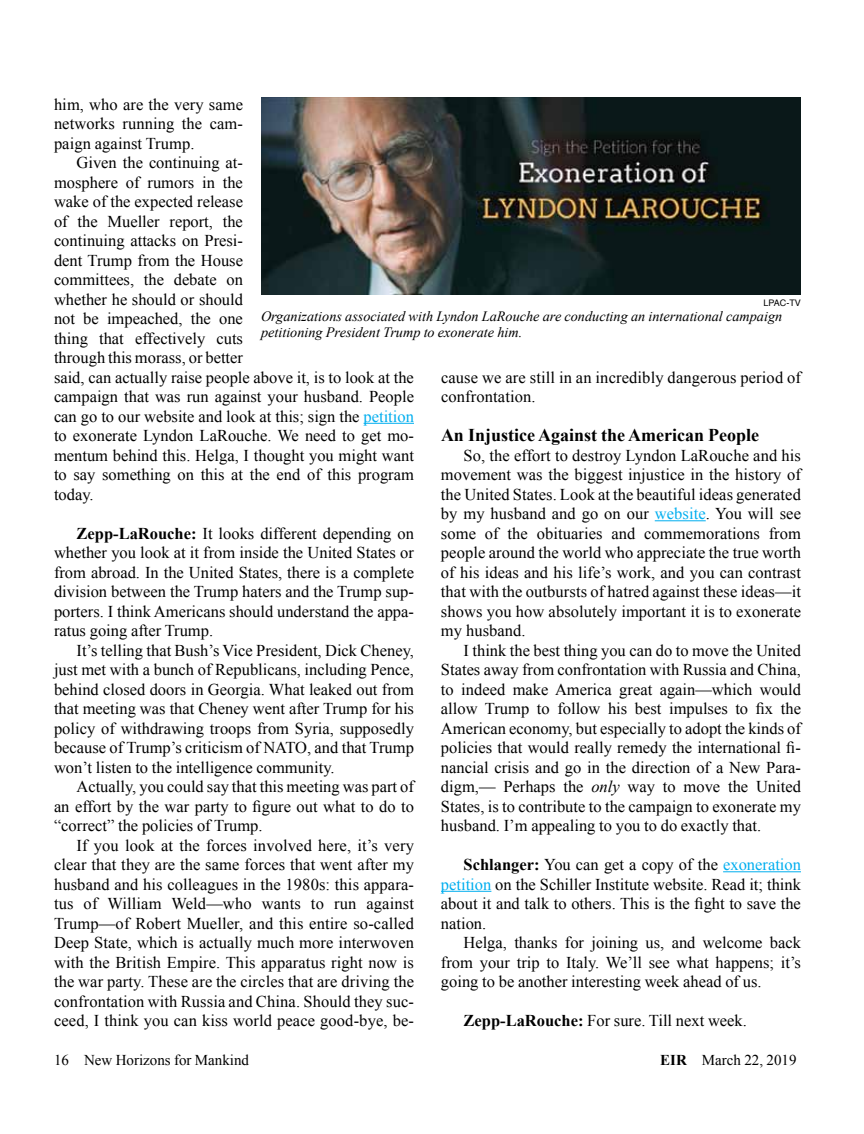
<style>
.page{position:relative;width:864px;height:1134px;background:#fff}
.page>*{position:absolute;margin:0;border:0;box-sizing:border-box;transform-origin:0 0}
.t1{font:700 18px "Times New Roman";color:#000}
.t2{font:16.5px/19.5px "Times New Roman";color:#000;text-align:justify}
.t3{font:15px "Times New Roman";color:#000}
.t4{font:italic 14.25px/15.8px "Times New Roman";color:#000}
.t5{font:9px "Helvetica";color:#000}
.s1{color:#00aeef}
.s2{font-weight:700}
.s3{font-style:italic}
</style>
<div class="page">
<hr style="left:364px;top:423px;width:50px;height:1px;background:#00aeef">
<hr style="left:655px;top:520px;width:51px;height:1px;background:#00aeef">
<hr style="left:723px;top:871px;width:78px;height:1px;background:#00aeef">
<hr style="left:441px;top:891px;width:50px;height:1px;background:#00aeef">
<img style="left:261px;top:97px;width:540px;height:198px">
<p class="t2" style="left:54px;top:94px;width:191px">him, who are the very same networks running the cam&shy;paign against Trump.</p>
<p class="t2" style="left:54px;top:152px;width:362px;text-align:left;text-indent:23px">Given the continuing at-<br>mosphere of rumors in the<br>wake of the expected release<br>of the Mueller report, the<br>continuing attacks on Presi-<br>dent Trump from the House<br>committees, the debate on<br>whether he should or should<br>not be impeached, the one<br>thing that effectively cuts<br>through this morass, or better<br>said, can actually raise people above it, is to look at the campaign that was run against your husband. People can go to our website and look at this; sign the <span class="s1">petition </span>to exonerate Lyndon LaRouche. We need to get mo&shy;mentum behind this. Helga, I thought you might want to say something on this at the end of this program today.</p>
<p class="t2" style="left:54px;top:523px;width:362px;text-indent:23px"><span class="s2">Zepp-LaRouche:</span> It looks different depending on whether you look at it from inside the United States or from abroad. In the United States, there is a complete division between the Trump haters and the Trump sup&shy;porters. I think Americans should understand the appa&shy;ratus going after Trump.</p>
<p class="t2" style="left:54px;top:640px;width:362px;text-indent:23px">It’s telling that Bush’s Vice President, Dick Cheney, just met with a bunch of Republicans, including Pence, behind closed doors in Georgia. What leaked out from that meeting was that Cheney went after Trump for his policy of withdrawing troops from Syria, supposedly because of Trump’s criticism of NATO, and that Trump won’t listen to the intelligence community.</p>
<p class="t2" style="left:54px;top:777px;width:362px;text-indent:23px">Actually, you could say that this meeting was part of an effort by the war party to figure out what to do to “correct” the policies of Trump.</p>
<p class="t2" style="left:54px;top:835px;width:362px;text-indent:23px">If you look at the forces involved here, it’s very clear that they are the same forces that went after my husband and his colleagues in the 1980s: this appara&shy;tus of William Weld—who wants to run against Trump—of Robert Mueller, and this entire so-called Deep State, which is actually much more interwoven with the British Empire. This apparatus right now is the war party. These are the circles that are driving the confrontation with Russia and China. Should they suc&shy;ceed, I think you can kiss world peace good-bye, be-</p>
<p class="t5" style="left:764px;top:296px;width:39px">LPAC-TV</p>
<p class="t4" style="left:261px;top:308px;width:523px">Organizations associated with Lyndon LaRouche are conducting an international campaign petitioning President Trump to exonerate him.</p>
<p class="t2" style="left:441px;top:367px;width:362px">cause we are still in an incredibly dangerous period of confrontation.</p>
<p class="t1" style="left:441px;top:423px;width:320px">An Injustice Against the American People</p>
<p class="t2" style="left:441px;top:445px;width:362px;text-indent:23px">So, the effort to destroy Lyndon LaRouche and his movement was the biggest injustice in the history of the United States. Look at the beautiful ideas generated by my husband and go on our <span class="s1">website</span>. You will see some of the obituaries and commemorations from people around the world who appreciate the true worth of his ideas and his life’s work, and you can contrast that with the outbursts of hatred against these ideas—it shows you how absolutely important it is to exonerate my husband.</p>
<p class="t2" style="left:441px;top:640px;width:362px;text-indent:23px">I think the best thing you can do to move the United States away from confrontation with Russia and China, to indeed make America great again—which would allow Trump to follow his best impulses to fix the American economy, but especially to adopt the kinds of policies that would really remedy the international fi&shy;nancial crisis and go in the direction of a New Para&shy;digm,— Perhaps the <span class="s3">only</span> way to move the United States, is to contribute to the campaign to exonerate my husband. I’m appealing to you to do exactly that.</p>
<p class="t2" style="left:441px;top:855px;width:362px;text-indent:23px"><span class="s2">Schlanger:</span> You can get a copy of the <span class="s1">exoneration petition</span> on the Schiller Institute website. Read it; think about it and talk to others. This is the fight to save the nation.</p>
<p class="t2" style="left:441px;top:933px;width:362px;text-indent:23px">Helga, thanks for joining us, and welcome back from your trip to Italy. We’ll see what happens; it’s going to be another interesting week ahead of us.</p>
<p class="t2" style="left:464px;top:1011px;width:285px"><span class="s2">Zepp-LaRouche:</span> For sure. Till next week.</p>
<p class="t3" style="left:54px;top:1050px;width:197px">16 New Horizons for Mankind</p>
<p class="t3" style="left:660px;top:1050px;width:138px"><span class="s2">EIR</span> March 22, 2019</p>
</div>
